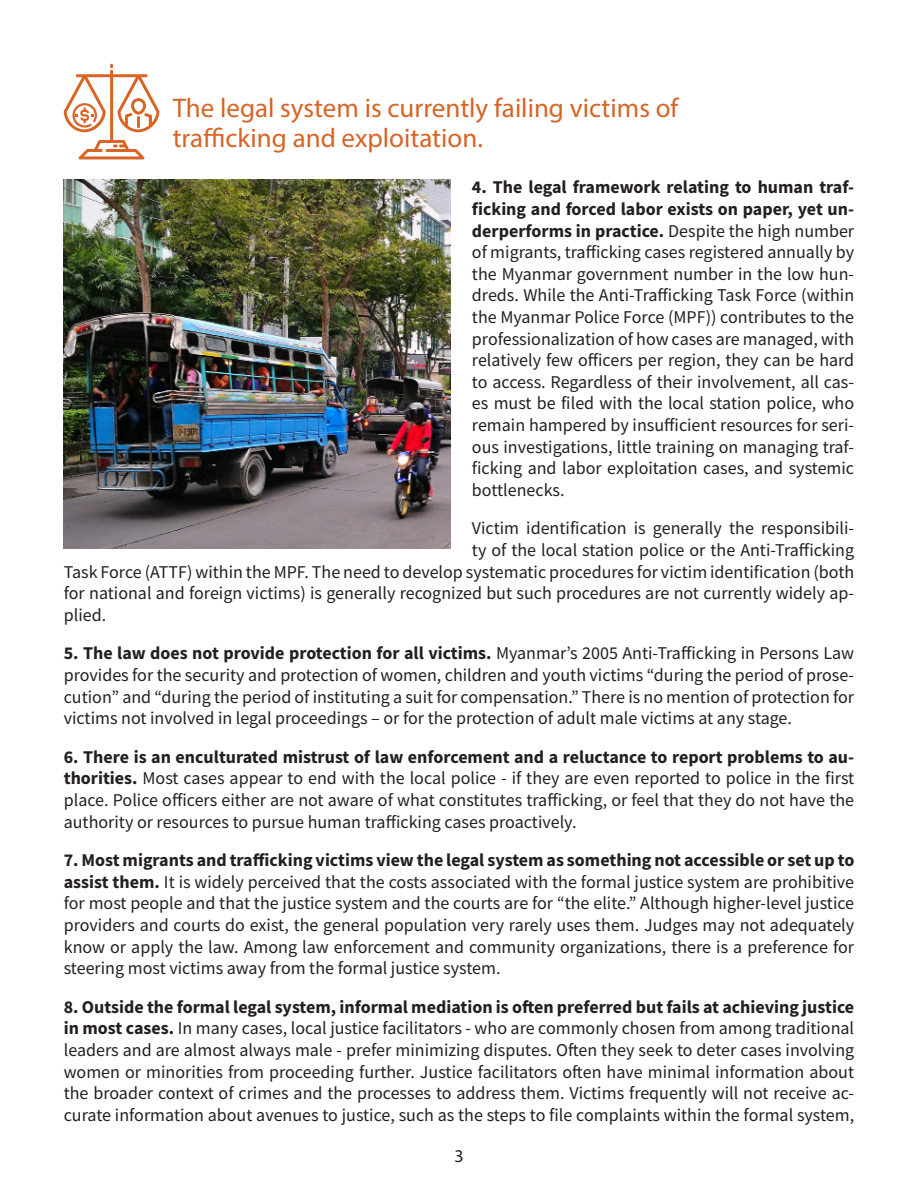
<style>
.page{position:relative;width:918px;height:1188px;background:#fff}
.page>*{position:absolute;margin:0;border:0;box-sizing:border-box;transform-origin:0 0}
.t1{font:27px/30px "Myriad Pro";color:#d86426}
.t2{font:18px/21.6px "Source Sans Pro";color:#231f20;text-align:justify}
.t3{font:18px "Myriad Pro";color:#231f20}
.s1{font-weight:700}
</style>
<div class="page">
<svg style="left:64px;top:64px;width:95px;height:95px"></svg>
<img style="left:64px;top:180px;width:387px;height:368px">
<p class="t1" style="left:173px;top:92px;width:507px">The legal system is currently failing victims of trafficking and exploitation.</p>
<p class="t2" style="left:472px;top:176px;width:384px"><span class="s1">4. The legal framework relating to human traf&shy;ficking and forced labor exists on paper, yet un&shy;derperforms in practice.</span> Despite the high number of migrants, trafficking cases registered annually by the Myanmar government number in the low hun&shy;dreds. While the Anti-Trafficking Task Force (within the Myanmar Police Force (MPF)) contributes to the professionalization of how cases are managed, with relatively few officers per region, they can be hard to access. Regardless of their involvement, all cas&shy;es must be filed with the local station police, who remain hampered by insufficient resources for seri&shy;ous investigations, little training on managing traf&shy;ficking and labor exploitation cases, and systemic bottlenecks.</p>
<p class="t2" style="left:472px;top:517px;width:384px">Victim identification is generally the responsibili-</p>
<p class="t2" style="left:472px;top:539px;width:384px">ty of the local station police or the Anti-Trafficking</p>
<p class="t2" style="left:64px;top:561px;width:792px">Task Force (ATTF) within the MPF. The need to develop systematic procedures for victim identification (both</p>
<p class="t2" style="left:64px;top:582px;width:792px">for national and foreign victims) is generally recognized but such procedures are not currently widely ap-</p>
<p class="t2" style="left:64px;top:604px;width:44px">plied.</p>
<p class="t2" style="left:64px;top:642px;width:792px"><span class="s1">5. The law does not provide protection for all victims.</span> Myanmar’s 2005 Anti-Trafficking in Persons Law provides for the security and protection of women, children and youth victims “during the period of prose&shy;cution” and “during the period of instituting a suit for compensation.” There is no mention of protection for victims not involved in legal proceedings – or for the protection of adult male victims at any stage.</p>
<p class="t2" style="left:64px;top:746px;width:792px"><span class="s1">6. There is an enculturated mistrust of law enforcement and a reluctance to report problems to au&shy;thorities.</span> Most cases appear to end with the local police - if they are even reported to police in the first place. Police officers either are not aware of what constitutes trafficking, or feel that they do not have the authority or resources to pursue human trafficking cases proactively.</p>
<p class="t2" style="left:64px;top:849px;width:792px"><span class="s1">7. Most migrants and trafficking victims view the legal system as something not accessible or set up to assist them.</span> It is widely perceived that the costs associated with the formal justice system are prohibitive for most people and that the justice system and the courts are for “the elite.” Although higher-level justice providers and courts do exist, the general population very rarely uses them. Judges may not adequately know or apply the law. Among law enforcement and community organizations, there is a preference for steering most victims away from the formal justice system.</p>
<p class="t2" style="left:64px;top:996px;width:792px"><span class="s1">8. Outside the formal legal system, informal mediation is often preferred but fails at achieving justice in most cases.</span> In many cases, local justice facilitators - who are commonly chosen from among traditional leaders and are almost always male - prefer minimizing disputes. Often they seek to deter cases involving women or minorities from proceeding further. Justice facilitators often have minimal information about the broader context of crimes and the processes to address them. Victims frequently will not receive ac&shy;curate information about avenues to justice, such as the steps to file complaints within the formal system,</p>
<p class="t3" style="left:454px;top:1145px;width:11px">3</p>
</div>
